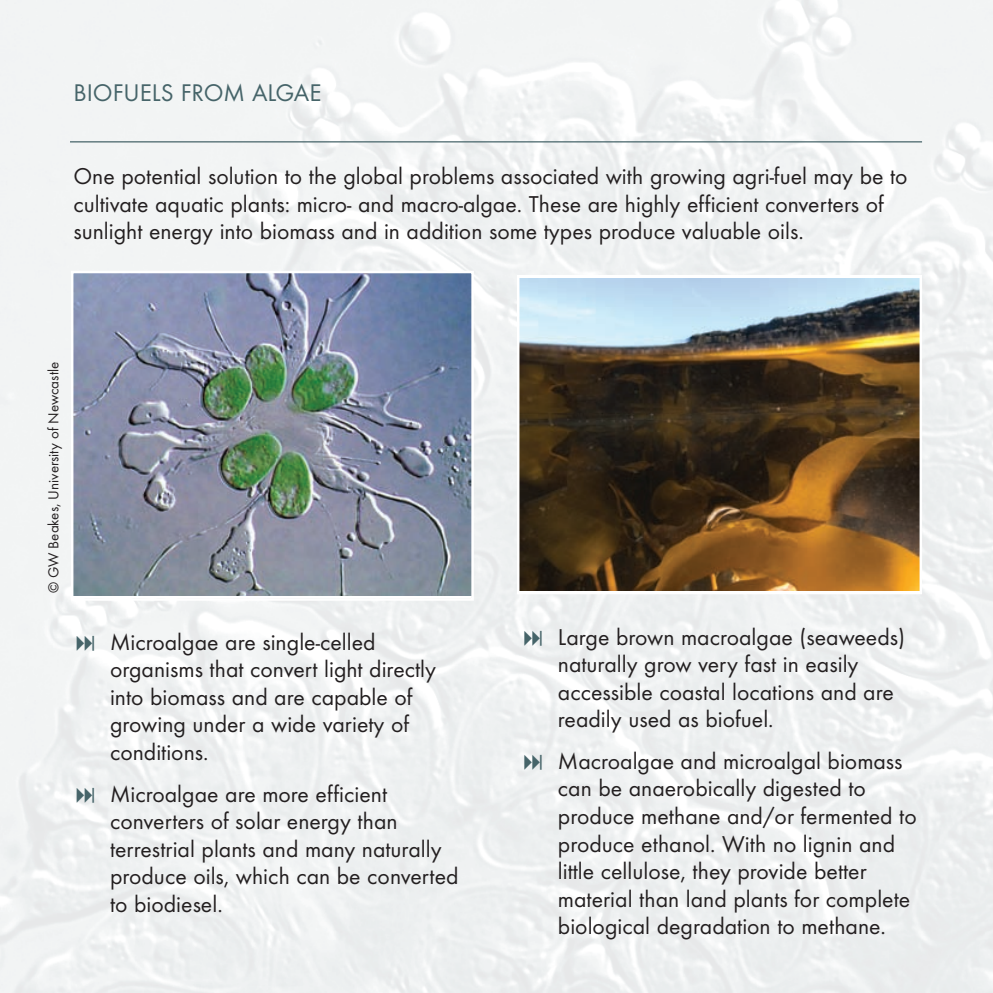
<style>
.page{position:relative;width:993px;height:993px;background:#fff}
.page>*{position:absolute;margin:0;border:0;box-sizing:border-box;transform-origin:0 0}
.t1{font:25px "Futura T";color:#466469}
.t2{font:23.75px/27.5px "Futura T";color:#231f20}
.t3{font:15px "Futura T";color:#231f20}
</style>
<div class="page">
<hr style="left:70px;top:141px;width:851px;height:1px;background:#466469">
<img style="left:74px;top:274px;width:396px;height:321px">
<div style="left:71px;top:271px;width:402px;height:329px;border:2px solid #fff"></div>
<img style="left:520px;top:279px;width:398px;height:311px">
<div style="left:517px;top:275px;width:404px;height:319px;border:2px solid #fff"></div>
<svg style="left:77px;top:635px;width:17px;height:15px"></svg>
<svg style="left:77px;top:787px;width:17px;height:15px"></svg>
<svg style="left:524px;top:630px;width:17px;height:15px"></svg>
<svg style="left:524px;top:754px;width:17px;height:15px"></svg>
<p class="t1" style="left:73px;top:77px;width:249px">BIOFUELS FROM ALGAE</p>
<p class="t2" style="left:73px;top:162px;width:835px">One potential solution to the global problems associated with growing agri-fuel may be to cultivate aquatic plants: micro- and macro-algae. These are highly efficient converters of sunlight energy into biomass and in addition some types produce valuable oils.</p>
<p class="t3" style="left:45px;top:593px;width:233px;rotate:-90deg">© GW Beakes, University of Newcastle</p>
<p class="t2" style="left:110px;top:627px;width:327px">Microalgae are single-celled organisms that convert light directly into biomass and are capable of growing under a wide variety of conditions.</p>
<p class="t2" style="left:110px;top:779px;width:350px">Microalgae are more efficient converters of solar energy than terrestrial plants and many naturally produce oils, which can be converted to biodiesel.</p>
<p class="t2" style="left:557px;top:622px;width:348px">Large brown macroalgae (seaweeds) naturally grow very fast in easily accessible coastal locations and are readily used as biofuel.</p>
<p class="t2" style="left:557px;top:746px;width:360px">Macroalgae and microalgal biomass can be anaerobically digested to produce methane and/or fermented to produce ethanol. With no lignin and little cellulose, they provide better material than land plants for complete biological degradation to methane.</p>
</div>
